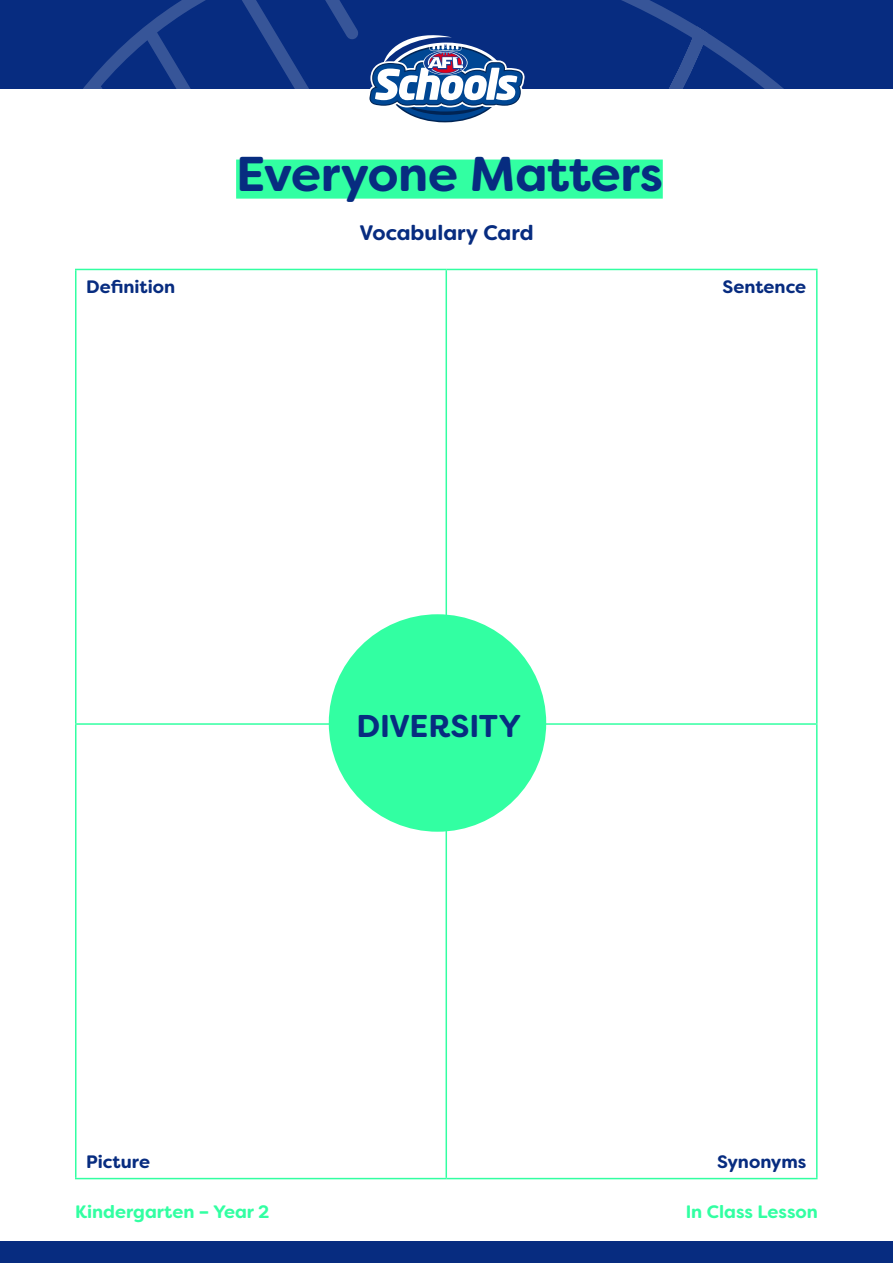
<style>
.page{position:relative;width:893px;height:1263px;background:#fff}
.page>*{position:absolute;margin:0;border:0;box-sizing:border-box;transform-origin:0 0}
.t1{font:700 48.9px "Filson Soft";letter-spacing:-.005em;color:#072c80}
.t2{font:700 31.5px "Filson Soft";color:#072c80}
.t3{font:700 21px "Filson Soft";color:#072c80}
.t4{font:700 18px "Filson Soft";color:#072c80}
.t5{font:700 18px "Filson Soft";color:#32ffa2}
</style>
<div class="page">
<div style="left:0;top:1242px;width:893px;height:21px;background:#072c80"></div>
<svg style="left:0;top:0;width:893px;height:88px"></svg>
<svg style="left:368px;top:35px;width:157px;height:88px"></svg>
<div style="left:236px;top:160px;width:427px;height:39px;background:#32ffa2"></div>
<hr style="left:75px;top:269px;width:371px;height:1px;background:#32ffa2">
<hr style="left:75px;top:270px;width:1px;height:453px;background:#32ffa2">
<hr style="left:446px;top:269px;width:372px;height:1px;background:#32ffa2">
<hr style="left:446px;top:270px;width:1px;height:453px;background:#32ffa2">
<hr style="left:816px;top:270px;width:2px;height:453px;background:#32ffa2">
<hr style="left:75px;top:723px;width:371px;height:2px;background:#32ffa2">
<hr style="left:75px;top:725px;width:1px;height:453px;background:#32ffa2">
<hr style="left:446px;top:723px;width:372px;height:2px;background:#32ffa2">
<hr style="left:446px;top:725px;width:1px;height:453px;background:#32ffa2">
<hr style="left:816px;top:725px;width:2px;height:453px;background:#32ffa2">
<hr style="left:75px;top:1178px;width:371px;height:1px;background:#32ffa2">
<hr style="left:446px;top:1178px;width:372px;height:1px;background:#32ffa2">
<div style="left:329px;top:614px;width:217px;height:218px;background:#32ffa2;border-radius:50%"></div>
<h1 class="t1" style="left:236px;top:143px;width:428px">Everyone Matters</h1>
<p class="t3" style="left:359px;top:219px;width:176px">Vocabulary Card</p>
<p class="t4" style="left:86px;top:275px;width:91px">Definition</p>
<p class="t4" style="left:723px;top:275px;width:85px">Sentence</p>
<h2 class="t2" style="left:356px;top:705px;width:166px">DIVERSITY</h2>
<p class="t4" style="left:86px;top:1150px;width:65px">Picture</p>
<p class="t4" style="left:717px;top:1150px;width:91px">Synonyms</p>
<p class="t5" style="left:75px;top:1200px;width:196px">Kindergarten – Year 2</p>
<p class="t5" style="left:686px;top:1200px;width:134px">In Class Lesson</p>
</div>
